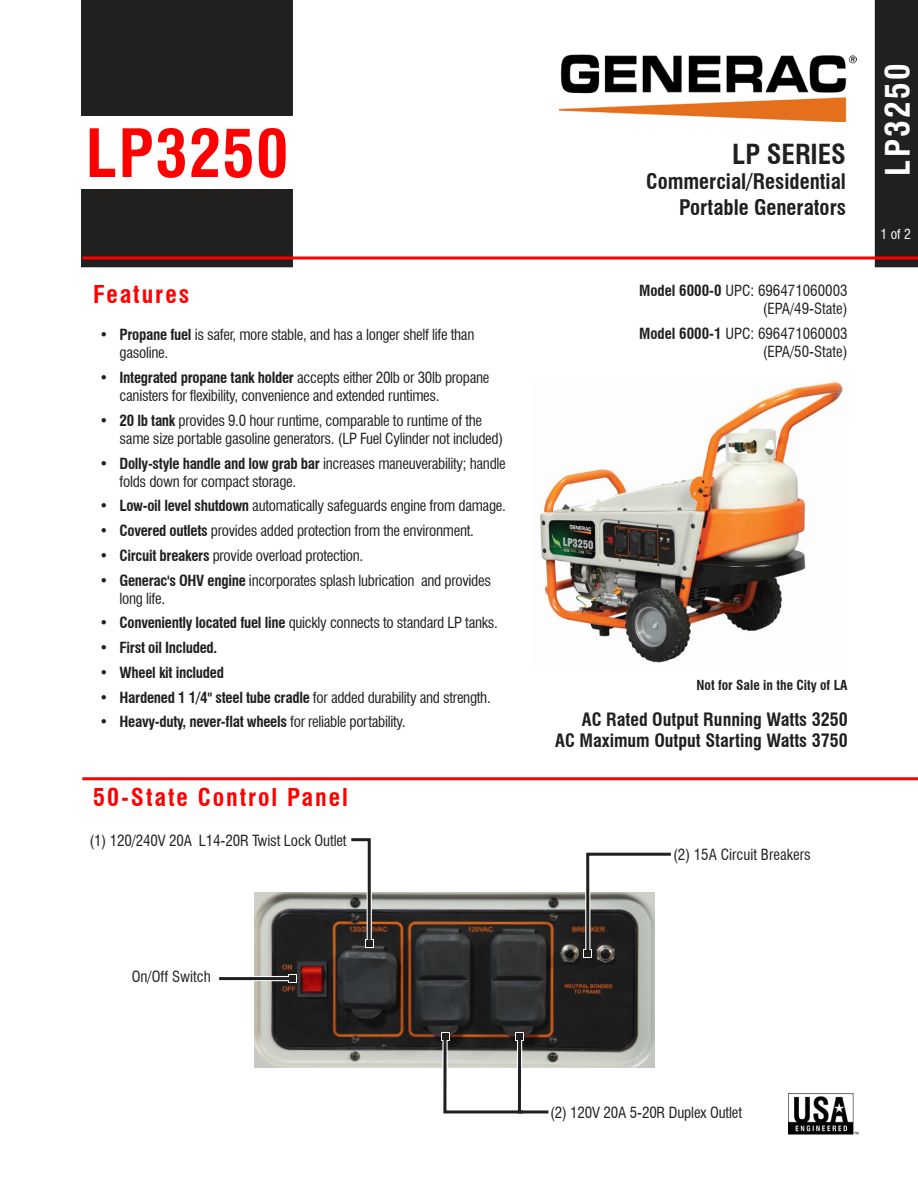
<style>
.page{position:relative;width:918px;height:1188px;background:#fff}
.page>*{position:absolute;margin:0;border:0;box-sizing:border-box;transform-origin:0 0}
.t1{font:700 condensed 64.8px "Swiss 721 BT";letter-spacing:.02em;color:#f00}
.t2{font:700 condensed 33px "Swiss 721 BT";letter-spacing:.07em;color:#fff}
.t3{font:700 condensed 27px "Swiss 721 BT";color:#221f1f}
.t4{font:700 condensed 24px "Swiss 721 BT";letter-spacing:.08em;color:#f00}
.t5{font:700 condensed 21px/25.2px "Swiss 721 BT";color:#221f1f;text-align:right}
.t6{font:700 condensed 18px/21.6px "Swiss 721 BT";color:#221f1f;text-align:right}
.t7{font:condensed 15px/18px "Swiss 721 BT";letter-spacing:-.02em;color:#221f1f}
.t8{font:condensed 15px/18px "Swiss 721 BT";color:#221f1f;text-align:right}
.t9{font:700 condensed 15px "Swiss 721 BT";letter-spacing:-.02em;color:#221f1f}
.t10{font:700 condensed 13.5px "Swiss 721 BT";color:#221f1f}
.t11{font:condensed 13.5px "Swiss 721 BT";color:#fff}
.s1{font-weight:700}
.s2{font-weight:400}
</style>
<div class="page">
<div style="left:875px;top:0;width:43px;height:267px;background:#221f1f"></div>
<div style="left:82px;top:190px;width:210px;height:77px;background:#221f1f"></div>
<div style="left:81px;top:189px;width:212px;height:78px;border:2px solid #221f1f"></div>
<div style="left:81px;top:0;width:212px;height:116px;background:#221f1f"></div>
<hr style="left:82px;top:256px;width:836px;height:3px;background:#f00">
<img style="left:559px;top:55px;width:297px;height:66px">
<img style="left:540px;top:382px;width:303px;height:281px">
<hr style="left:82px;top:777px;width:836px;height:3px;background:#f00">
<img style="left:788px;top:1093px;width:70px;height:42px">
<img style="left:255px;top:892px;width:400px;height:175px">
<div style="left:515px;top:1032px;width:9px;height:9px;background:#221f1f"></div>
<div style="left:441px;top:1032px;width:8px;height:9px;background:#221f1f"></div>
<svg style="left:440px;top:1034px;width:113px;height:80px"></svg>
<div style="left:365px;top:939px;width:9px;height:9px;background:#221f1f"></div>
<svg style="left:348px;top:838px;width:24px;height:105px"></svg>
<div style="left:288px;top:974px;width:9px;height:9px;background:#fff"></div>
<div style="left:219px;top:976px;width:70px;height:5px;background:#f7f7f7"></div>
<div style="left:289px;top:975px;width:7px;height:7px;background:#221f1f"></div>
<hr style="left:219px;top:977px;width:70px;height:3px;background:#221f1f">
<div style="left:583px;top:949px;width:9px;height:9px;background:#221f1f"></div>
<svg style="left:582px;top:852px;width:89px;height:104px"></svg>
<h1 class="t1" style="left:86px;top:127px;width:204px">LP3250</h1>
<h3 class="t4" style="left:93px;top:285px;width:97px">Features</h3>
<p class="t7" style="left:120px;top:326px;width:356px;text-indent:-20px">• <span class="s1">Propane fuel</span> is safer, more stable, and has a longer shelf life than gasoline.</p>
<p class="t7" style="left:120px;top:369px;width:371px;text-indent:-20px">• <span class="s1">Integrated propane tank holder</span> accepts either 20lb or 30lb propane canisters for flexibility, convenience and extended runtimes.</p>
<p class="t7" style="left:120px;top:411px;width:385px;text-indent:-20px">• <span class="s1">20 lb tank</span> provides 9.0 hour runtime, comparable to runtime of the same size portable gasoline generators. (LP Fuel Cylinder not included)</p>
<p class="t7" style="left:120px;top:454px;width:388px;text-indent:-20px">• <span class="s1">Dolly-style handle and low grab bar</span> increases maneuverability; handle folds down for compact storage.</p>
<p class="t7" style="left:99px;top:497px;width:408px">• <span class="s1">Low-oil level shutdown</span> automatically safeguards engine from damage.</p>
<p class="t7" style="left:99px;top:522px;width:376px">• <span class="s1">Covered outlets</span> provides added protection from the environment.</p>
<p class="t7" style="left:99px;top:546px;width:265px">• <span class="s1">Circuit breakers</span> provide overload protection.</p>
<p class="t7" style="left:120px;top:571px;width:373px;text-indent:-20px">• <span class="s1">Generac's OHV engine</span> incorporates splash lubrication and provides long life.</p>
<p class="t7" style="left:99px;top:614px;width:400px">• <span class="s1">Conveniently located fuel line</span> quickly connects to standard LP tanks.</p>
<p class="t9" style="left:99px;top:639px;width:119px">• First oil Included.</p>
<p class="t9" style="left:99px;top:663px;width:126px">• Wheel kit included</p>
<p class="t7" style="left:99px;top:688px;width:393px">• <span class="s1">Hardened 1 1/4" steel tube cradle</span> for added durability and strength.</p>
<p class="t9" style="left:99px;top:716px;width:308px"><span class="s2">•</span> Heavy-duty, never-flat wheels <span class="s2">for reliable portability.</span></p>
<h3 class="t4" style="left:93px;top:788px;width:256px">50-State Control Panel</h3>
<p class="t7" style="left:90px;top:833px;width:258px">(1) 120/240V 20A L14-20R Twist Lock Outlet</p>
<p class="t8" style="left:132px;top:969px;width:80px">On/Off Switch</p>
<h3 class="t3" style="left:732px;top:143px;width:115px">LP SERIES</h3>
<h3 class="t5" style="left:646px;top:171px;width:201px">Commercial/Residential<br>Portable Generators</h3>
<p class="t8" style="left:639px;top:283px;width:210px"><span class="s1">Model 6000-0</span> UPC: 696471060003 (EPA/49-State)</p>
<p class="t8" style="left:639px;top:326px;width:210px"><span class="s1">Model 6000-1</span> UPC: 696471060003 (EPA/50-State)</p>
<h2 class="t2" style="left:884px;top:176px;width:113px;rotate:-90deg">LP3250</h2>
<p class="t11" style="left:881px;top:229px;width:32px">1 of 2</p>
<p class="t10" style="left:697px;top:679px;width:153px">Not for Sale in the City of LA</p>
<p class="t6" style="left:555px;top:710px;width:294px">AC Rated Output Running Watts 3250<br>AC Maximum Output Starting Watts 3750</p>
<p class="t8" style="left:673px;top:847px;width:139px">(2) 15A Circuit Breakers</p>
<p class="t7" style="left:550px;top:1105px;width:193px">(2) 120V 20A 5-20R Duplex Outlet</p>
</div>
